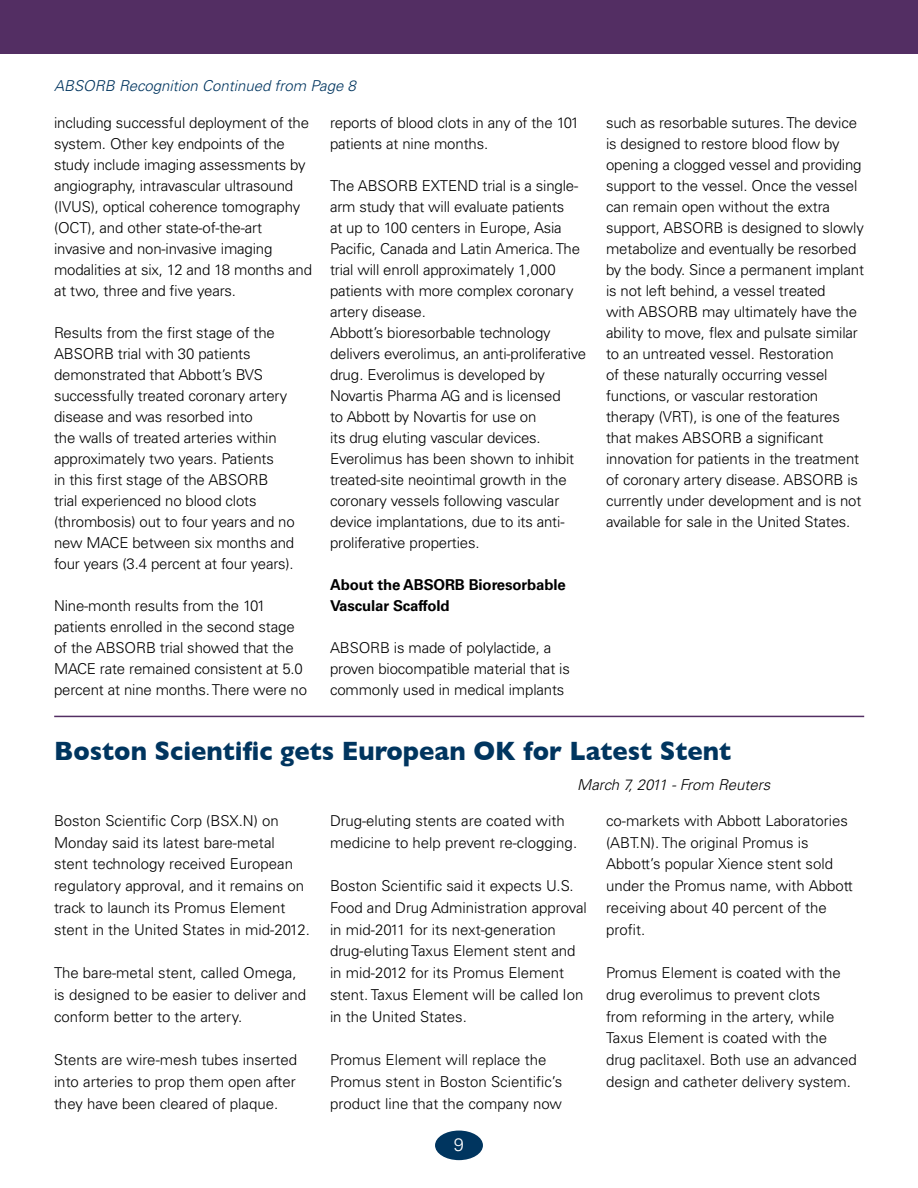
<style>
.page{position:relative;width:918px;height:1188px;background:#fff}
.page>*{position:absolute;margin:0;border:0;box-sizing:border-box;transform-origin:0 0}
.t1{font:700 27px "Gill Sans";color:#00355f;scale:.95 1}
.t2{font:300 18px "Univers";color:#fff}
.t3{font:300 15px/21px "Univers";letter-spacing:-.01em;color:#000}
.t4{font:700 15px/21px "Univers";letter-spacing:-.01em;color:#000}
.t5{font:italic 300 15px "Univers";color:#00355f}
.t6{font:italic 300 15px "Univers";color:#000}
</style>
<div class="page">
<div style="left:0;top:0;width:918px;height:54px;background:#532e63"></div>
<div style="left:435px;top:1131px;width:48px;height:29px;background:#00355f;border-radius:50%"></div>
<hr style="left:54px;top:716px;width:810px;height:1px;background:#532e63">
<p class="t5" style="left:54px;top:77px;width:303px">ABSORB Recognition Continued from Page 8</p>
<p class="t3" style="left:54px;top:112px;width:260px">including successful deployment of the system. Other key endpoints of the study include imaging assessments by angiography, intravascular ultrasound (IVUS), optical coherence tomography (OCT), and other state-of-the-art invasive and non-invasive imaging modalities at six, 12 and 18 months and at two, three and five years.</p>
<p class="t3" style="left:54px;top:322px;width:242px">Results from the first stage of the ABSORB trial with 30 patients demonstrated that Abbott’s BVS successfully treated coronary artery disease and was resorbed into<br>the walls of treated arteries within approximately two years. Patients<br>in this first stage of the ABSORB trial experienced no blood clots (thrombosis) out to four years and no new MACE between six months and four years (3.4 percent at four years).</p>
<p class="t3" style="left:54px;top:595px;width:255px">Nine-month results from the 101 patients enrolled in the second stage of the ABSORB trial showed that the MACE rate remained consistent at 5.0 percent at nine months. There were no</p>
<p class="t3" style="left:330px;top:112px;width:251px">reports of blood clots in any of the 101 patients at nine months.</p>
<p class="t3" style="left:330px;top:175px;width:258px">The ABSORB EXTEND trial is a single&shy;arm study that will evaluate patients<br>at up to 100 centers in Europe, Asia Pacific, Canada and Latin America. The trial will enroll approximately 1,000 patients with more complex coronary artery disease.<br>Abbott’s bioresorbable technology delivers everolimus, an anti-proliferative drug. Everolimus is developed by Novartis Pharma AG and is licensed<br>to Abbott by Novartis for use on<br>its drug eluting vascular devices.<br>Everolimus has been shown to inhibit treated-site neointimal growth in the coronary vessels following vascular device implantations, due to its anti&shy;proliferative properties.</p>
<p class="t4" style="left:330px;top:574px;width:237px">About the ABSORB Bioresorbable<br>Vascular Scaffold</p>
<p class="t3" style="left:330px;top:637px;width:241px">ABSORB is made of polylactide, a proven biocompatible material that is commonly used in medical implants</p>
<p class="t3" style="left:606px;top:112px;width:260px">such as resorbable sutures. The device is designed to restore blood flow by opening a clogged vessel and providing support to the vessel. Once the vessel can remain open without the extra support, ABSORB is designed to slowly metabolize and eventually be resorbed by the body. Since a permanent implant is not left behind, a vessel treated<br>with ABSORB may ultimately have the ability to move, flex and pulsate similar to an untreated vessel. Restoration<br>of these naturally occurring vessel functions, or vascular restoration therapy (VRT), is one of the features that makes ABSORB a significant innovation for patients in the treatment of coronary artery disease. ABSORB is currently under development and is not available for sale in the United States.</p>
<h1 class="t1" style="left:54px;top:736px;width:714px">Boston Scientific gets European OK for Latest Stent</h1>
<p class="t6" style="left:577px;top:775px;width:195px">March 7, 2011 - From Reuters</p>
<p class="t3" style="left:54px;top:810px;width:258px;line-height:21.8px">Boston Scientific Corp (BSX.N) on Monday said its latest bare-metal stent technology received European regulatory approval, and it remains on track to launch its Promus Element stent in the United States in mid-2012.</p>
<p class="t3" style="left:54px;top:962px;width:254px;line-height:21.8px">The bare-metal stent, called Omega, is designed to be easier to deliver and conform better to the artery.</p>
<p class="t3" style="left:54px;top:1049px;width:245px;line-height:21.8px;text-align:justify">Stents are wire-mesh tubes inserted into arteries to prop them open after they have been cleared of plaque.</p>
<p class="t3" style="left:330px;top:810px;width:249px;line-height:21.8px">Drug-eluting stents are coated with medicine to help prevent re-clogging.</p>
<p class="t3" style="left:330px;top:875px;width:258px;line-height:21.8px">Boston Scientific said it expects U.S.<br>Food and Drug Administration approval in mid-2011 for its next-generation drug-eluting Taxus Element stent and in mid-2012 for its Promus Element stent. Taxus Element will be called Ion in the United States.</p>
<p class="t3" style="left:330px;top:1049px;width:234px;line-height:21.8px">Promus Element will replace the<br>Promus stent in Boston Scientific’s product line that the company now</p>
<p class="t2" style="left:454px;top:1134px;width:12px">9</p>
<p class="t3" style="left:606px;top:810px;width:248px;line-height:21.8px">co-markets with Abbott Laboratories (ABT.N). The original Promus is<br>Abbott’s popular Xience stent sold under the Promus name, with Abbott receiving about 40 percent of the profit.</p>
<p class="t3" style="left:606px;top:962px;width:252px;line-height:21.8px">Promus Element is coated with the drug everolimus to prevent clots<br>from reforming in the artery, while Taxus Element is coated with the drug paclitaxel. Both use an advanced design and catheter delivery system.</p>
</div>
